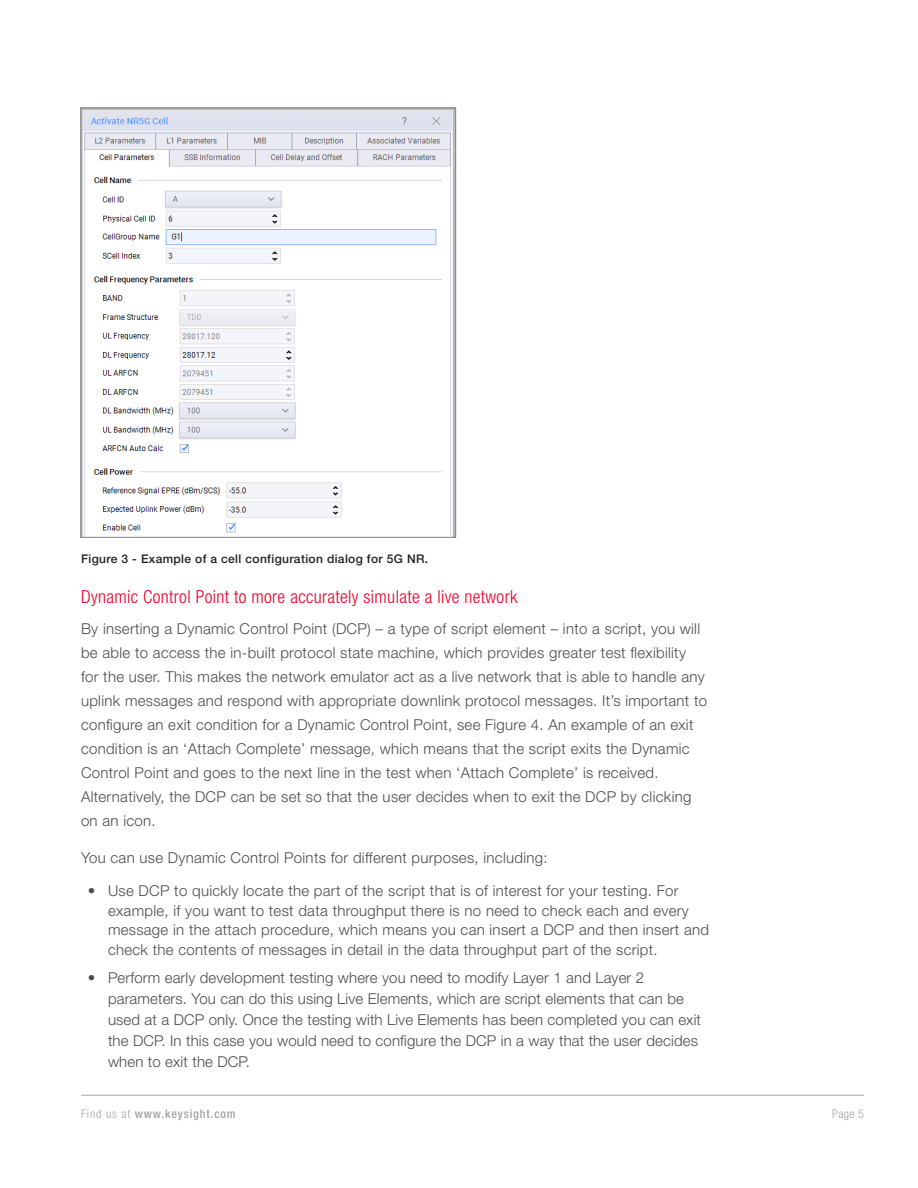
<style>
.page{position:relative;width:918px;height:1188px;background:#fff}
.page>*{position:absolute;margin:0;border:0;box-sizing:border-box;transform-origin:0 0}
.KT_-_Header_3{font:300 condensed 18px "Helvetica Neue LT Std";letter-spacing:.02em;color:#e90029}
.KT_-_Body_Text{font:300 15px/24px "Helvetica Neue LT Std";letter-spacing:.02em;color:#4b4c4d}
.KT_-_Figure_Captions{font:500 12px "Helvetica Neue LT Std";letter-spacing:.03em;color:#231f20}
.t1{font:500 condensed 12px "Helvetica Neue LT Std";letter-spacing:.07em;color:#a4a1a9}
.t2{font:300 condensed 12px "Helvetica Neue LT Std";color:#a4a1a9}
.s1{font-weight:300}
</style>
<div class="page">
<hr style="left:81px;top:1095px;width:783px;height:1px;background:#a4a1a9">
<img style="left:83px;top:110px;width:371px;height:426px">
<p class="KT_-_Figure_Captions" style="left:81px;top:551px;width:349px">Figure 3 - Example of a cell configuration dialog for 5G NR.</p>
<p class="KT_-_Header_3" style="left:81px;top:586px;width:438px">Dynamic Control Point to more accurately simulate a live network</p>
<p class="KT_-_Body_Text" style="left:81px;top:616px;width:628px">By inserting a Dynamic Control Point (DCP) – a type of script element – into a script, you will be able to access the in-built protocol state machine, which provides greater test flexibility for the user. This makes the network emulator act as a live network that is able to handle any uplink messages and respond with appropriate downlink protocol messages. It’s important to configure an exit condition for a Dynamic Control Point, see Figure 4. An example of an exit condition is an ‘Attach Complete’ message, which means that the script exits the Dynamic Control Point and goes to the next line in the test when ‘Attach Complete’ is received.<br>Alternatively, the DCP can be set so that the user decides when to exit the DCP by clicking on an icon.</p>
<p class="KT_-_Body_Text" style="left:81px;top:846px;width:468px">You can use Dynamic Control Points for different purposes, including:</p>
<p class="KT_-_Body_Text" style="left:108px;top:881px;width:603px;line-height:19.5px;text-indent:-20px">• Use DCP to quickly locate the part of the script that is of interest for your testing. For example, if you want to test data throughput there is no need to check each and every message in the attach procedure, which means you can insert a DCP and then insert and check the contents of messages in detail in the data throughput part of the script.</p>
<p class="KT_-_Body_Text" style="left:108px;top:966px;width:595px;line-height:21px;text-indent:-20px">• Perform early development testing where you need to modify Layer 1 and Layer 2 parameters. You can do this using Live Elements, which are script elements that can be used at a DCP only. Once the testing with Live Elements has been completed you can exit the DCP. In this case you would need to configure the DCP in a way that the user decides when to exit the DCP.</p>
<p class="t1" style="left:81px;top:1106px;width:156px"><span class="s1">Find us at</span> www.keysight.com</p>
<p class="t2" style="left:832px;top:1107px;width:33px">Page 5</p>
</div>
